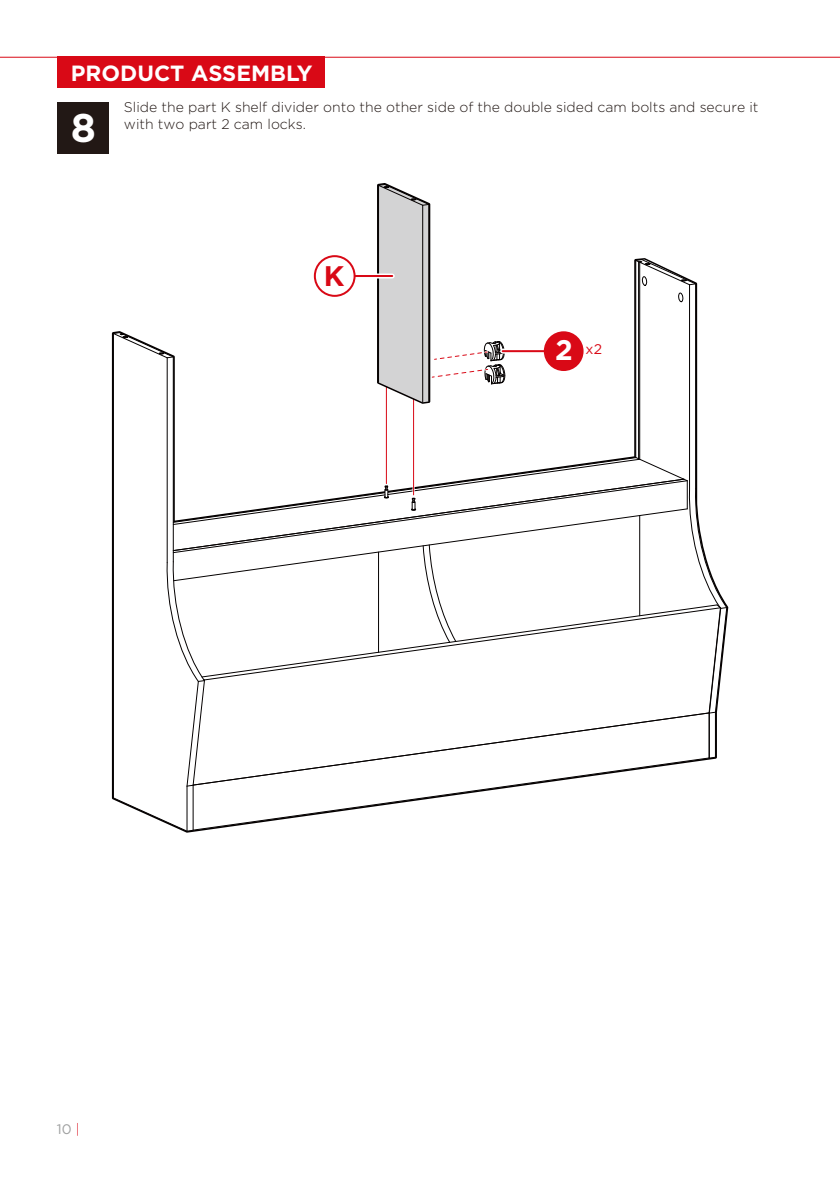
<style>
.page{position:relative;width:840px;height:1191px;background:#fff}
.page>*{position:absolute;margin:0;border:0;box-sizing:border-box;transform-origin:0 0}
.t1{font:700 40px "Gotham";color:#fff}
.t2{font:700 28.2px "Gotham";color:#d90916}
.t3{font:700 22px "Gotham";color:#fff}
.t4{font:300 14px/16.8px "Gotham";color:#221815}
.t5{font:14px "Gotham";color:#d90916}
.t6{font:13.8px "Gotham";color:#9fa0a0}
.s1{font-weight:700;font-size:28.2px;color:#fff}
.s2{font-weight:300;color:#d90916}
</style>
<div class="page">
<svg style="left:112px;top:258px;width:586px;height:542px"></svg>
<svg style="left:113px;top:457px;width:614px;height:375px"></svg>
<hr style="left:412px;top:398px;width:2px;height:97px;background:#fff">
<hr style="left:413px;top:398px;width:1px;height:97px;background:#d90916">
<div style="left:57px;top:57px;width:267px;height:31px;background:#d90916"></div>
<hr style="left:0;top:57px;width:839px;height:1px;background:#d90916">
<div style="left:57px;top:102px;width:52px;height:52px;background:#221815"></div>
<svg style="left:377px;top:183px;width:128px;height:221px"></svg>
<div style="left:502px;top:349px;width:41px;height:5px;background:#f8d6d8"></div>
<hr style="left:502px;top:350px;width:41px;height:2px;background:#d90916">
<div style="left:543px;top:331px;width:40px;height:40px;background:#d90916;border-radius:50%"></div>
<div style="left:354px;top:273px;width:38px;height:5px;background:#fff"></div>
<hr style="left:354px;top:275px;width:38px;height:2px;background:#d90916">
<div style="left:315px;top:256px;width:39px;height:40px;background:#fff;border-radius:50%"></div>
<div style="left:314px;top:255px;width:41px;height:42px;border:2px solid #d90916;border-radius:50%"></div>
<h3 class="t3" style="left:71px;top:58px;width:243px">PRODUCT ASSEMBLY</h3>
<h1 class="t1" style="left:71px;top:102px;width:27px">8</h1>
<p class="t4" style="left:124px;top:98px;width:635px">Slide the part K shelf divider onto the other side of the double sided cam bolts and secure it with two part 2 cam locks.</p>
<h2 class="t2" style="left:324px;top:257px;width:22px">K</h2>
<p class="t5" style="left:555px;top:340px;width:48px"><span class="s1">2</span> x2</p>
<p class="t6" style="left:57px;top:1120px;width:24px">10 <span class="s2">|</span></p>
</div>
